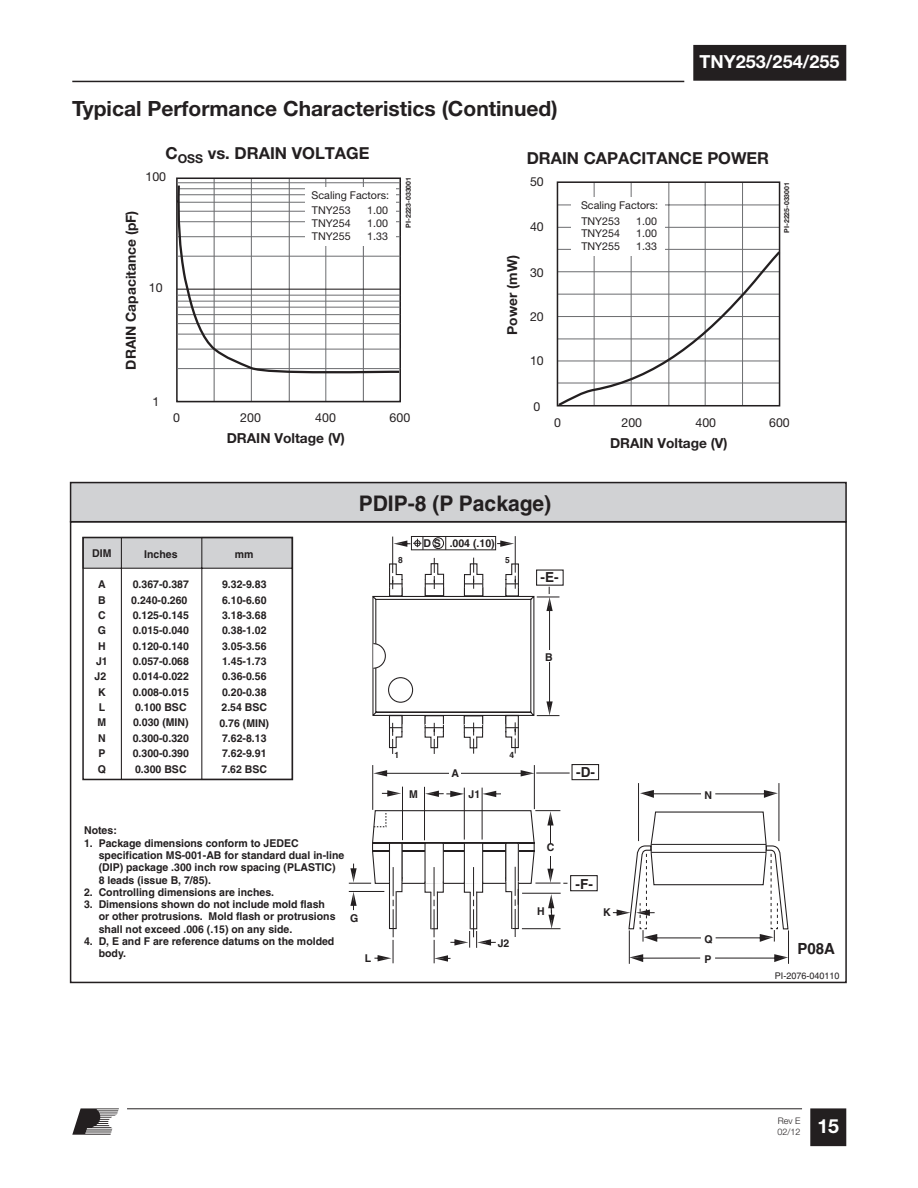
<style>
.page{position:relative;width:918px;height:1188px;background:#fff}
.page>*{position:absolute;margin:0;border:0;box-sizing:border-box;transform-origin:0 0}
.t1{font:700 21.45px "Helvetica";color:#231f20}
.Inside_Header{font:700 21px "Helvetica Neue LT Std";color:#231f20}
.t2{font:700 19.5px "Helvetica Neue LT Std";color:#fff}
.t3{font:700 18px "Helvetica Neue LT Std";color:#fff}
.t4{font:700 16.5px "Helvetica Neue LT Std";color:#231f20}
.t5{font:700 15.3px "Helvetica";color:#231f20}
.t6{font:700 13.8px "Helvetica Neue LT Std";color:#231f20}
.t7{font:700 13.8px "Helvetica";color:#231f20}
.t8{font:700 13.65px "Helvetica Neue LT Std";color:#231f20}
.t9{font:12.45px "Helvetica Neue LT Std";color:#231f20}
.t10{font:700 10.8px/15.3px "Helvetica";color:#231f20}
.t11{font:10.65px "Helvetica Neue LT Std";color:#231f20}
.t12{font:9.15px "Helvetica";color:#231f20}
.t13{font:300 9px/10.8px "Helvetica Neue LT Std";color:#231f20}
.t14{font:700 8.55px "Helvetica";color:#231f20}
.t15{font:700 6.9px "Helvetica Neue LT Std";color:#231f20}
</style>
<div class="page">
<hr style="left:72px;top:81px;width:612px;height:1px;background:#231f20">
<div style="left:694px;top:46px;width:152px;height:34px;background:#231f20"></div>
<div style="left:693px;top:45px;width:153px;height:36px;border:2px solid #231f20"></div>
<svg style="left:72px;top:1108px;width:47px;height:27px"></svg>
<hr style="left:127px;top:1108px;width:675px;height:1px;background:#231f20">
<div style="left:811px;top:1109px;width:35px;height:36px;background:#231f20"></div>
<div style="left:810px;top:1108px;width:36px;height:38px;border:2px solid #231f20"></div>
<div style="left:71px;top:483px;width:775px;height:39px;background:#d1d2d4"></div>
<div style="left:70px;top:482px;width:777px;height:40px;border:2px solid #231f20"></div>
<div style="left:411px;top:536px;width:85px;height:14px;background:#fff;border:1px solid #231f20"></div>
<div style="left:433px;top:538px;width:11px;height:11px;border:1px solid #231f20;border-radius:50%"></div>
<svg style="left:497px;top:540px;width:17px;height:7px"></svg>
<svg style="left:394px;top:539px;width:27px;height:8px"></svg>
<svg style="left:82px;top:536px;width:211px;height:245px"></svg>
<div style="left:82px;top:537px;width:211px;height:243px;border:2px solid #231f20"></div>
<hr style="left:629px;top:930px;width:1px;height:34px;background:#231f20">
<hr style="left:788px;top:930px;width:1px;height:34px;background:#231f20">
<hr style="left:392px;top:537px;width:1px;height:36px;background:#231f20">
<hr style="left:515px;top:536px;width:1px;height:37px;background:#231f20">
<svg style="left:349px;top:558px;width:440px;height:405px"></svg>
<hr style="left:214px;top:179px;width:1px;height:223px;background:#6c6d70">
<hr style="left:251px;top:179px;width:1px;height:223px;background:#6c6d70">
<hr style="left:289px;top:179px;width:1px;height:223px;background:#6c6d70">
<hr style="left:325px;top:179px;width:1px;height:223px;background:#6c6d70">
<hr style="left:363px;top:179px;width:1px;height:223px;background:#6c6d70">
<div style="left:176px;top:177px;width:225px;height:225px;border:2px solid #231f20"></div>
<hr style="left:177px;top:401px;width:223px;height:1px;background:#231f20">
<svg style="left:177px;top:183px;width:224px;height:195px"></svg>
<hr style="left:594px;top:182px;width:1px;height:224px;background:#6c6d70">
<hr style="left:631px;top:182px;width:1px;height:224px;background:#6c6d70">
<hr style="left:668px;top:182px;width:1px;height:224px;background:#6c6d70">
<hr style="left:705px;top:182px;width:1px;height:224px;background:#6c6d70">
<hr style="left:742px;top:183px;width:1px;height:223px;background:#6c6d70">
<hr style="left:557px;top:205px;width:223px;height:1px;background:#6c6d70">
<hr style="left:557px;top:227px;width:223px;height:1px;background:#6c6d70">
<div style="left:557px;top:181px;width:223px;height:226px;border:2px solid #231f20"></div>
<svg style="left:556px;top:249px;width:225px;height:158px"></svg>
<div style="left:572px;top:197px;width:93px;height:59px;background:#fff"></div>
<p class="Inside_Header" style="left:72px;top:96px;width:487px">Typical Performance Characteristics (Continued)</p>
<h3 class="t3" style="left:700px;top:51px;width:141px">TNY253/254/255</h3>
<p class="t6" style="left:122px;top:370px;width:161px;rotate:-90deg">DRAIN Capacitance (pF)</p>
<p class="t4" style="left:165px;top:143px;width:206px">C<sub>OSS</sub> vs. DRAIN VOLTAGE</p>
<p class="t9" style="left:146px;top:169px;width:22px">100</p>
<p class="t9" style="left:149px;top:280px;width:15px">10</p>
<p class="t11" style="left:312px;top:188px;width:79px">Scaling Factors:</p>
<p class="t11" style="left:312px;top:204px;width:40px">TNY253</p>
<p class="t11" style="left:367px;top:204px;width:22px">1.00</p>
<p class="t11" style="left:312px;top:217px;width:40px">TNY254</p>
<p class="t11" style="left:367px;top:217px;width:22px">1.00</p>
<p class="t11" style="left:312px;top:230px;width:40px">TNY255</p>
<p class="t11" style="left:367px;top:230px;width:22px">1.33</p>
<p class="t15" style="left:404px;top:228px;width:52px;rotate:-90deg">PI-2223-033001</p>
<p class="t9" style="left:152px;top:394px;width:8px">1</p>
<p class="t9" style="left:173px;top:410px;width:8px">0</p>
<p class="t9" style="left:390px;top:410px;width:22px">600</p>
<p class="t6" style="left:227px;top:429px;width:120px">DRAIN Voltage (V)</p>
<p class="t9" style="left:240px;top:410px;width:22px">200</p>
<p class="t9" style="left:315px;top:410px;width:22px">400</p>
<p class="t8" style="left:504px;top:335px;width:81px;rotate:-90deg">Power (mW)</p>
<p class="t4" style="left:527px;top:148px;width:244px">DRAIN CAPACITANCE POWER</p>
<p class="t9" style="left:530px;top:174px;width:15px">50</p>
<p class="t9" style="left:530px;top:219px;width:15px">40</p>
<p class="t9" style="left:530px;top:265px;width:15px">30</p>
<p class="t9" style="left:530px;top:309px;width:15px">20</p>
<p class="t11" style="left:581px;top:199px;width:79px">Scaling Factors:</p>
<p class="t11" style="left:581px;top:214px;width:40px">TNY253</p>
<p class="t11" style="left:636px;top:214px;width:22px">1.00</p>
<p class="t11" style="left:581px;top:227px;width:40px">TNY254</p>
<p class="t11" style="left:636px;top:227px;width:22px">1.00</p>
<p class="t11" style="left:581px;top:240px;width:40px">TNY255</p>
<p class="t11" style="left:636px;top:240px;width:22px">1.33</p>
<p class="t9" style="left:530px;top:353px;width:15px">10</p>
<p class="t15" style="left:782px;top:233px;width:52px;rotate:-90deg">PI-2225-033001</p>
<p class="t9" style="left:533px;top:399px;width:8px">0</p>
<p class="t9" style="left:554px;top:415px;width:8px">0</p>
<p class="t9" style="left:622px;top:415px;width:22px">200</p>
<p class="t9" style="left:696px;top:415px;width:22px">400</p>
<p class="t9" style="left:769px;top:415px;width:22px">600</p>
<p class="t6" style="left:610px;top:434px;width:119px">DRAIN Voltage (V)</p>
<p class="t10" style="left:92px;top:546px;width:21px">DIM</p>
<p class="t10" style="left:95px;top:577px;width:15px;text-align:center">A<br>B<br>C<br>G<br>H<br>J1<br>J2<br>K<br>L<br>M<br>N<br>P<br>Q</p>
<p class="t10" style="left:144px;top:546px;width:35px">Inches</p>
<p class="t10" style="left:131px;top:577px;width:59px;text-align:center">0.367-0.387<br>0.240-0.260<br>0.125-0.145<br>0.015-0.040<br>0.120-0.140<br>0.057-0.068<br>0.014-0.022<br>0.008-0.015<br>0.100 BSC<br>0.030 (MIN)<br>0.300-0.320<br>0.300-0.390<br>0.300 BSC</p>
<p class="t10" style="left:235px;top:546px;width:20px">mm</p>
<p class="t10" style="left:219px;top:577px;width:51px">9.32-9.83<br>6.10-6.60<br>3.18-3.68<br>0.38-1.02<br>3.05-3.56<br>1.45-1.73<br>0.36-0.56<br>0.20-0.38<br>2.54 BSC<br>0.76 (MIN)<br>7.62-8.13<br>7.62-9.91<br>7.62 BSC</p>
<p class="t1" style="left:359px;top:490px;width:194px">PDIP-8 (P Package)</p>
<p class="t10" style="left:423px;top:536px;width:73px">D S .004 (.10)</p>
<p class="t14" style="left:398px;top:554px;width:6px">8</p>
<p class="t14" style="left:505px;top:554px;width:6px">5</p>
<p class="t7" style="left:541px;top:569px;width:20px">-E-</p>
<p class="t10" style="left:545px;top:650px;width:9px">B</p>
<p class="t14" style="left:395px;top:749px;width:6px">1</p>
<p class="t10" style="left:409px;top:786px;width:10px">M</p>
<p class="t10" style="left:452px;top:766px;width:9px">A</p>
<p class="t10" style="left:469px;top:786px;width:13px">J1</p>
<p class="t14" style="left:510px;top:749px;width:6px">4</p>
<p class="t10" style="left:84px;top:823px;width:34px">Notes:</p>
<p class="t10" style="left:99px;top:837px;width:247px;line-height:12.3px;text-indent:-15px">1. Package dimensions conform to JEDEC specification MS-001-AB for standard dual in-line (DIP) package .300 inch row spacing (PLASTIC)<br>8 leads (issue B, 7/85).</p>
<p class="t10" style="left:84px;top:884px;width:192px">2. Controlling dimensions are inches.</p>
<p class="t10" style="left:99px;top:898px;width:238px;line-height:12.3px;text-indent:-15px">3. Dimensions shown do not include mold flash or other protrusions. Mold flash or protrusions shall not exceed .006 (.15) on any side.</p>
<p class="t10" style="left:99px;top:935px;width:237px;line-height:12.3px;text-indent:-15px">4. D, E and F are reference datums on the molded body.</p>
<p class="t10" style="left:350px;top:910px;width:10px">G</p>
<p class="t10" style="left:365px;top:951px;width:8px">L</p>
<p class="t10" style="left:498px;top:935px;width:13px">J2</p>
<p class="t10" style="left:547px;top:840px;width:9px">C</p>
<p class="t10" style="left:537px;top:903px;width:9px">H</p>
<p class="t7" style="left:576px;top:764px;width:20px">-D-</p>
<p class="t7" style="left:576px;top:875px;width:19px">-F-</p>
<p class="t10" style="left:603px;top:904px;width:9px">K</p>
<p class="t10" style="left:705px;top:787px;width:9px">N</p>
<p class="t10" style="left:705px;top:931px;width:10px">Q</p>
<p class="t10" style="left:704px;top:951px;width:9px">P</p>
<p class="t5" style="left:798px;top:940px;width:39px">P08A</p>
<p class="t12" style="left:775px;top:970px;width:66px">PI-2076-040110</p>
<p class="t13" style="left:778px;top:1115px;width:25px">Rev E<br>02/12</p>
<h3 class="t2" style="left:817px;top:1114px;width:23px">15</h3>
</div>
